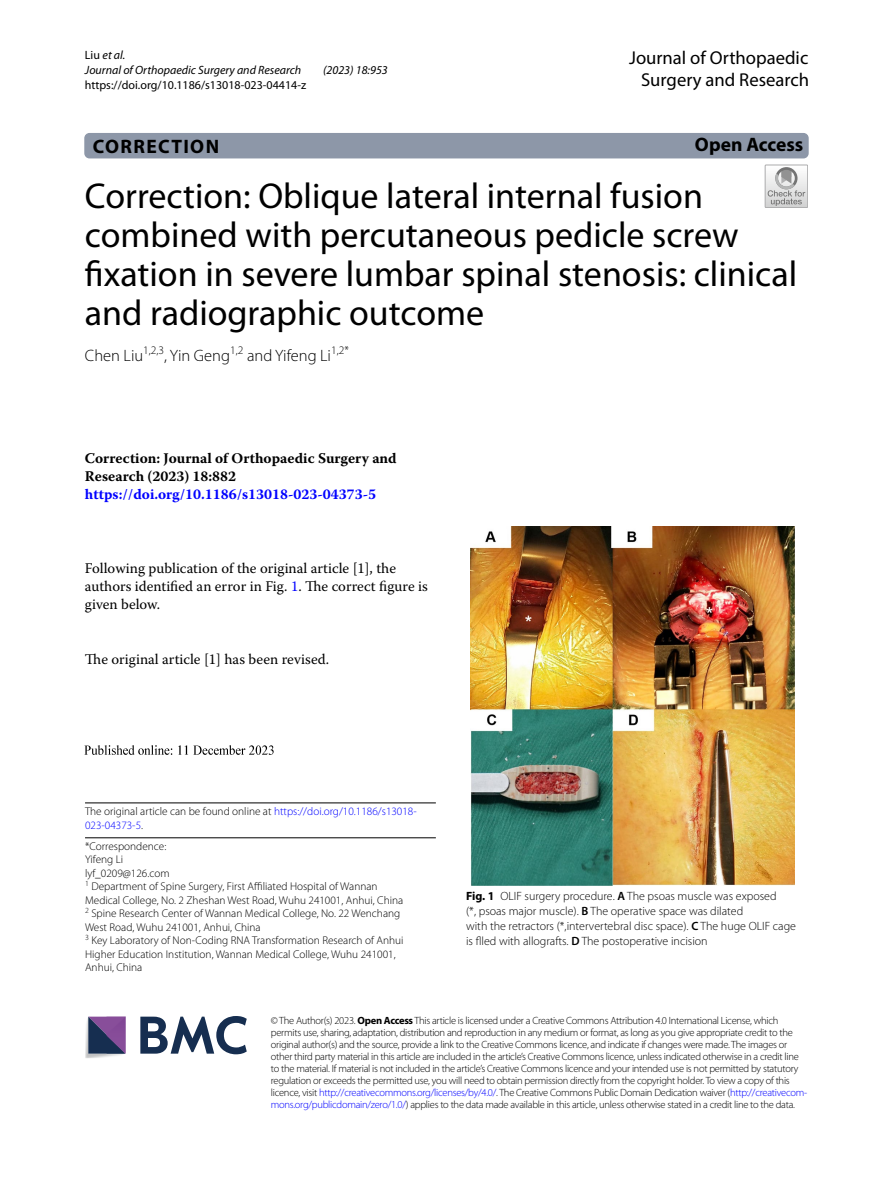
<style>
.page{position:relative;width:893px;height:1187px;background:#fff}
.page>*{position:absolute;margin:0;border:0;box-sizing:border-box;transform-origin:0 0}
.t1{font:36px/39px "Myriad Pro";color:#000}
.t2{font:700 19.5px "Myriad Pro";letter-spacing:.07em;color:#000}
.t3{font:700 19.5px "Myriad Pro";color:#000}
.t4{font:18.6px/22.4px "Myriad Pro Regular 2";color:#000;text-align:right}
.t5{font:300 16.5px "Myriad Pro";color:#000}
.t6{font:14.7px/18px "Warnock Pro";color:#000}
.t7{font:700 14.7px/18px "Warnock Pro";color:#000}
.t8{font:700 14.7px "Warnock Pro";color:#00f}
.t9{font:300 12px/15px "Myriad Pro";color:#000}
.t10{font:italic 12px/15px "Myriad Pro";color:#000}
.t11{font:12px "Myriad Pro";color:#000}
.t12{font:300 11.25px/13.5px "Myriad Pro";color:#000}
.t13{font:300 11.25px/13.5px "Myriad Pro";color:#00f}
.t14{font:300 10.5px/12px "Myriad Pro";letter-spacing:-.025em;color:#000}
.s1{font-style:normal}
.s2{color:#00f}
.s3{color:#000}
.s4{font-weight:700}
.s5{font-weight:600}
</style>
<div class="page">
<div style="left:85px;top:134px;width:723px;height:24px;background:#8d97a8;border-radius:4px"></div>
<div style="left:84px;top:133px;width:725px;height:25px;border:2px solid #8d97a8;border-radius:4px"></div>
<img style="left:85px;top:745px;width:189px;height:10px">
<div style="left:765px;top:165px;width:43px;height:43px;border:1px solid #ababac"></div>
<svg style="left:765px;top:165px;width:43px;height:42px"></svg>
<img style="left:85px;top:1018px;width:38px;height:40px">
<svg style="left:140px;top:1016px;width:107px;height:38px"></svg>
<svg style="left:88px;top:1016px;width:18px;height:37px"></svg>
<img style="left:106px;top:1016px;width:20px;height:38px">
<img style="left:106px;top:1016px;width:19px;height:18px">
<img style="left:106px;top:1034px;width:19px;height:19px">
<hr style="left:85px;top:802px;width:351px;height:1px;background:#000">
<hr style="left:85px;top:837px;width:351px;height:1px;background:#000">
<img style="left:471px;top:526px;width:323px;height:358px">
<p class="t10" style="left:85px;top:47px;width:218px"><span class="s1">Liu</span> et al.<br>Journal of Orthopaedic Surgery and Research</p>
<p class="t11" style="left:85px;top:78px;width:223px">https://doi.org/10.1186/s13018-023-04414-z</p>
<p class="t10" style="left:323px;top:62px;width:66px">(2023) 18:953</p>
<h3 class="t4" style="left:629px;top:46px;width:182px">Journal of Orthopaedic<br>Surgery and Research</h3>
<h2 class="t3" style="left:695px;top:131px;width:110px">Open Access</h2>
<h2 class="t2" style="left:93px;top:134px;width:128px">CORRECTION</h2>
<h1 class="t1" style="left:85px;top:176px;width:714px">Correction: Oblique lateral internal fusion combined with percutaneous pedicle screw fixation in severe lumbar spinal stenosis: clinical and radiographic outcome</h1>
<h3 class="t5" style="left:85px;top:346px;width:265px">Chen Liu<sup>1,2,3</sup>, Yin Geng<sup>1,2</sup> and Yifeng Li<sup>1,2*</sup></h3>
<h3 class="t7" style="left:85px;top:449px;width:313px">Correction: Journal of Orthopaedic Surgery and<br>Research (2023) 18:882</h3>
<h3 class="t8" style="left:85px;top:485px;width:293px">https://doi.org/10.1186/s13018-023-04373-5</h3>
<h3 class="t6" style="left:85px;top:558px;width:345px">Following publication of the original article [1], the authors identified an error in Fig. <span class="s2">1</span>. The correct figure is given below.</h3>
<h3 class="t6" style="left:85px;top:649px;width:246px">The original article [1] has been revised.</h3>
<p class="t13" style="left:85px;top:804px;width:333px"><span class="s3">The original article can be found online at</span> https://doi.org/10.1186/s13018-<br>023-04373-5<span class="s3">.</span></p>
<p class="t12" style="left:85px;top:839px;width:320px">*Correspondence:<br>Yifeng Li<br>lyf_0209@126.com<br><sup>1</sup> Department of Spine Surgery, First Affiliated Hospital of Wannan Medical College, No. 2 Zheshan West Road, Wuhu 241001, Anhui, China <sup>2</sup> Spine Research Center of Wannan Medical College, No. 22 Wenchang West Road, Wuhu 241001, Anhui, China<br><sup>3</sup> Key Laboratory of Non‑Coding RNA Transformation Research of Anhui Higher Education Institution, Wannan Medical College, Wuhu 241001, Anhui, China</p>
<p class="t9" style="left:466px;top:888px;width:331px"><span class="s4">Fig. 1</span> OLIF surgery procedure. <span class="s5">A</span> The psoas muscle was exposed<br>(*, psoas major muscle). <span class="s5">B</span> The operative space was dilated<br>with the retractors (*,intervertebral disc space). <span class="s5">C</span> The huge OLIF cage is flled with allografts. <span class="s5">D</span> The postoperative incision</p>
<p class="t14" style="left:271px;top:1014px;width:538px">© The Author(s) 2023. <span class="s4">Open Access</span> This article is licensed under a Creative Commons Attribution 4.0 International License, which permits use, sharing, adaptation, distribution and reproduction in any medium or format, as long as you give appropriate credit to the original author(s) and the source, provide a link to the Creative Commons licence, and indicate if changes were made. The images or other third party material in this article are included in the article’s Creative Commons licence, unless indicated otherwise in a credit line to the material. If material is not included in the article’s Creative Commons licence and your intended use is not permitted by statutory regulation or exceeds the permitted use, you will need to obtain permission directly from the copyright holder. To view a copy of this licence, visit <span class="s2">http://creativecommons.org/licenses/by/4.0/</span>. The Creative Commons Public Domain Dedication waiver (<span class="s2">http://creativecom&shy;mons.org/publicdomain/zero/1.0/</span>) applies to the data made available in this article, unless otherwise stated in a credit line to the data.</p>
</div>
